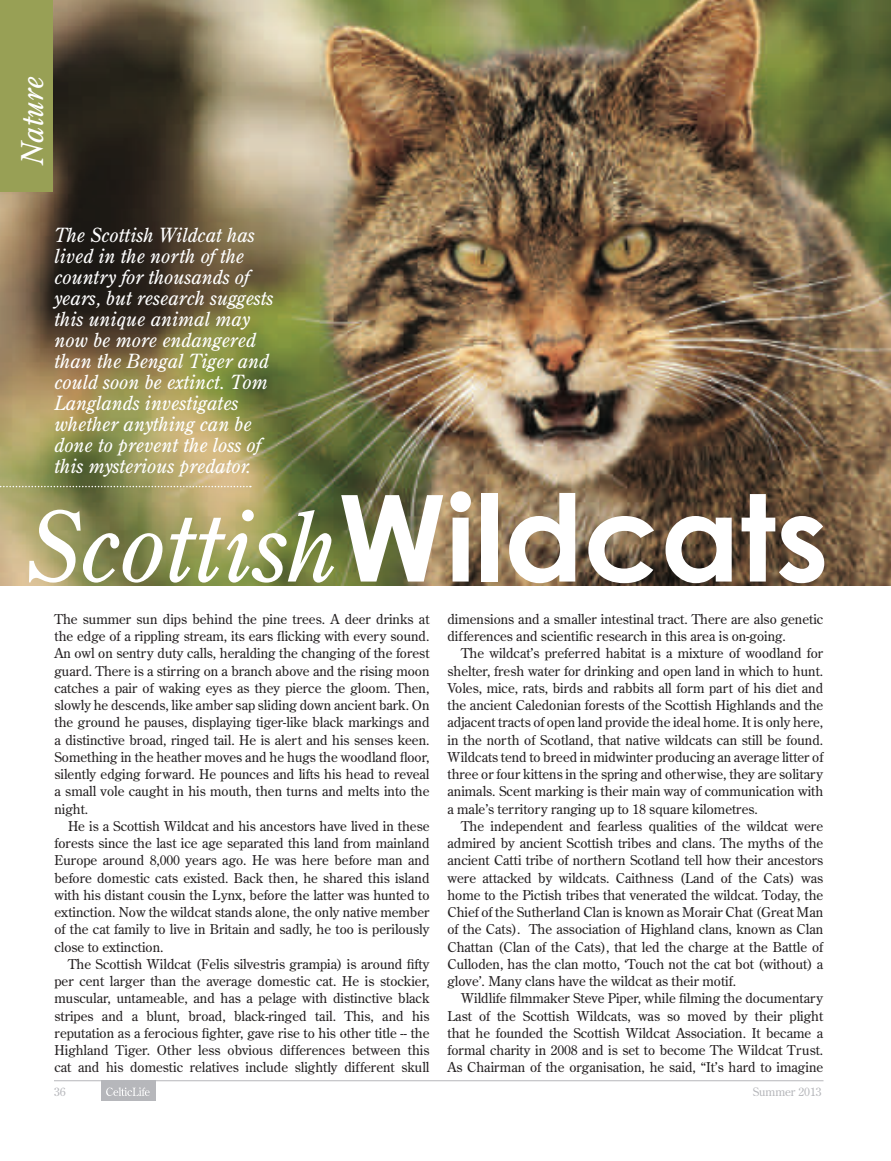
<style>
.page{position:relative;width:891px;height:1161px;background:#fff}
.page>*{position:absolute;margin:0;border:0;box-sizing:border-box;transform-origin:0 0}
.t1{font:italic 96.75px "Century Old Style";color:#fff}
.t2{font:italic 30px "Century Old Style";color:#fff}
.t3{font:italic 19.5px/21px "Century Old Style";color:#fff}
.t4{font:13.5px/17.2px "Century Old Style";color:#231f20;text-align:justify}
.t5{font:11.7px "Century Old Style";letter-spacing:-.005em;color:#b6b7bb}
.s1{font-family:"Century Gothic";font-weight:700;font-style:normal;font-size:120.3px}
</style>
<div class="page">
<div style="left:101px;top:1081px;width:54px;height:20px;background:#b6b7bb"></div>
<svg style="left:106px;top:1087px;width:44px;height:9px"></svg>
<hr style="left:54px;top:1080px;width:770px;height:1px;background:#b6b7bb">
<img style="left:0;top:0;width:891px;height:586px">
<div style="left:0;top:0;width:53px;height:192px;background:#98a055"></div>
<svg style="left:0;top:486px;width:251px;height:1px"></svg>
<h2 class="t2" style="left:13px;top:165px;width:90px;rotate:-90deg">Nature</h2>
<p class="t3" style="left:55px;top:225px;width:221px">The Scottish Wildcat has lived in the north of the country for thousands of years, but research suggests this unique animal may now be more endangered than the Bengal Tiger and could soon be extinct. Tom<br>Langlands investigates whether anything can be done to prevent the loss of this mysterious predator.</p>
<h1 class="t1" style="left:25px;top:486px;width:805px">Scottish<span class="s1">Wildcats</span></h1>
<p class="t4" style="left:55px;top:610px;width:377px">The summer sun dips behind the pine trees. A deer drinks at the edge of a rippling stream, its ears flicking with every sound.<br>An owl on sentry duty calls, heralding the changing of the forest guard. There is a stirring on a branch above and the rising moon catches a pair of waking eyes as they pierce the gloom. Then, slowly he descends, like amber sap sliding down ancient bark. On the ground he pauses, displaying tiger-like black markings and a distinctive broad, ringed tail. He is alert and his senses keen.<br>Something in the heather moves and he hugs the woodland floor, silently edging forward. He pounces and lifts his head to reveal a small vole caught in his mouth, then turns and melts into the night.</p>
<p class="t4" style="left:55px;top:817px;width:377px;text-indent:14px">He is a Scottish Wildcat and his ancestors have lived in these forests since the last ice age separated this land from mainland Europe around 8,000 years ago. He was here before man and before domestic cats existed. Back then, he shared this island with his distant cousin the Lynx, before the latter was hunted to extinction. Now the wildcat stands alone, the only native member of the cat family to live in Britain and sadly, he too is perilously close to extinction.</p>
<p class="t4" style="left:55px;top:955px;width:377px;text-indent:14px">The Scottish Wildcat (Felis silvestris grampia) is around fifty per cent larger than the average domestic cat. He is stockier, muscular, untameable, and has a pelage with distinctive black stripes and a blunt, broad, black-ringed tail. This, and his reputation as a ferocious fighter, gave rise to his other title -- the Highland Tiger. Other less obvious differences between this cat and his domestic relatives include slightly different skull</p>
<p class="t4" style="left:448px;top:610px;width:377px">dimensions and a smaller intestinal tract. There are also genetic differences and scientific research in this area is on-going.</p>
<p class="t4" style="left:448px;top:645px;width:377px;text-indent:14px">The wildcat’s preferred habitat is a mixture of woodland for shelter, fresh water for drinking and open land in which to hunt.<br>Voles, mice, rats, birds and rabbits all form part of his diet and the ancient Caledonian forests of the Scottish Highlands and the adjacent tracts of open land provide the ideal home. It is only here, in the north of Scotland, that native wildcats can still be found.<br>Wildcats tend to breed in midwinter producing an average litter of three or four kittens in the spring and otherwise, they are solitary animals. Scent marking is their main way of communication with a male’s territory ranging up to 18 square kilometres.</p>
<p class="t4" style="left:448px;top:817px;width:377px;text-indent:14px">The independent and fearless qualities of the wildcat were admired by ancient Scottish tribes and clans. The myths of the ancient Catti tribe of northern Scotland tell how their ancestors were attacked by wildcats. Caithness (Land of the Cats) was home to the Pictish tribes that venerated the wildcat. Today, the Chief of the Sutherland Clan is known as Morair Chat (Great Man of the Cats). The association of Highland clans, known as Clan Chattan (Clan of the Cats), that led the charge at the Battle of Culloden, has the clan motto, ‘Touch not the cat bot (without) a glove’. Many clans have the wildcat as their motif.</p>
<p class="t4" style="left:448px;top:990px;width:377px;text-indent:14px">Wildlife filmmaker Steve Piper, while filming the documentary Last of the Scottish Wildcats, was so moved by their plight that he founded the Scottish Wildcat Association. It became a formal charity in 2008 and is set to become The Wildcat Trust.<br>As Chairman of the organisation, he said, “It’s hard to imagine</p>
<p class="t5" style="left:54px;top:1084px;width:13px">36</p>
<p class="t5" style="left:753px;top:1084px;width:70px">Summer 2013</p>
</div>
